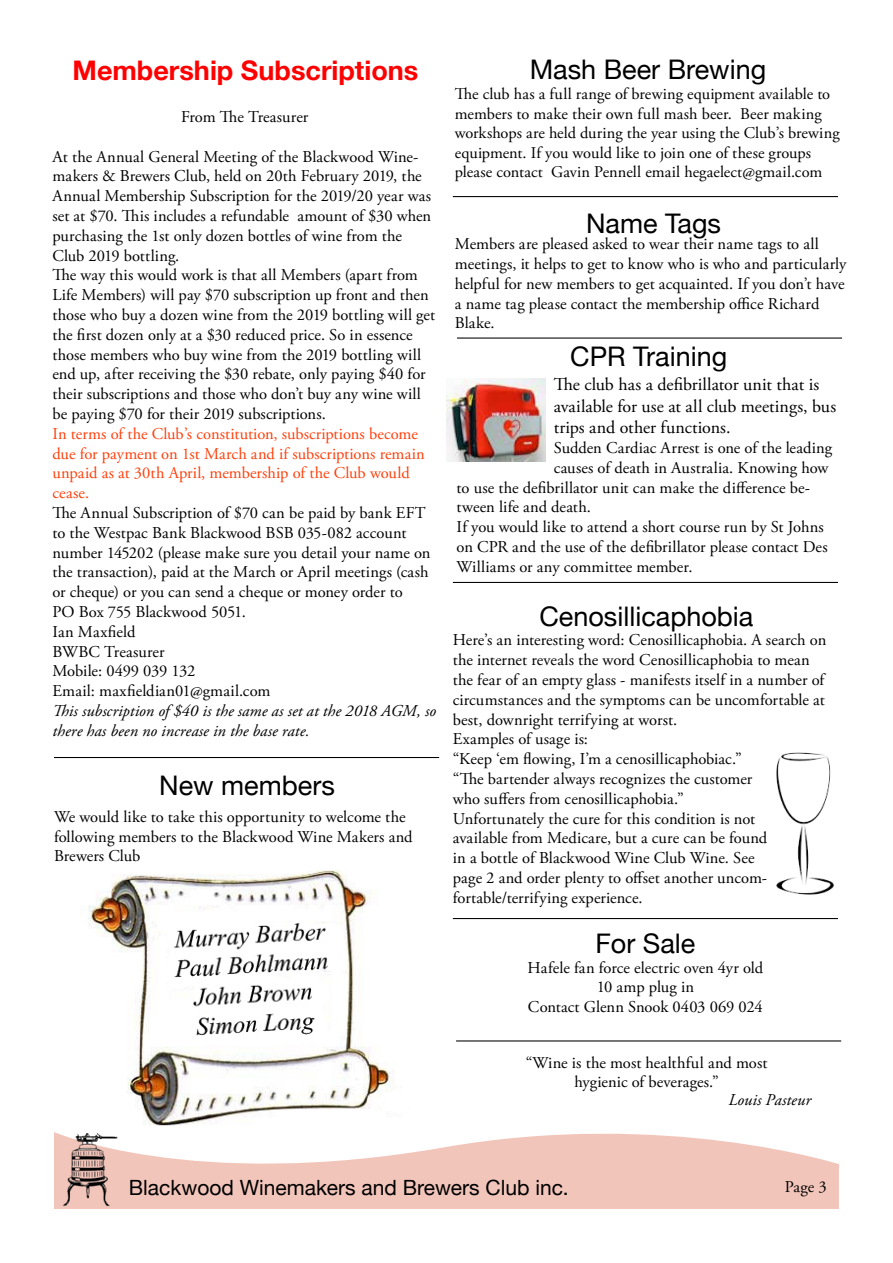
<style>
.page{position:relative;width:893px;height:1263px;background:#fff}
.page>*{position:absolute;margin:0;border:0;box-sizing:border-box;transform-origin:0 0}
.t1{font:27px "Helvetica Neue";color:#000}
.t2{font:700 27px "Helvetica Neue";color:#f00}
.t3{font:21px "Helvetica Neue";color:#000}
.t4{font:18px/21.6px "Adobe Garamond Pro";color:#000}
.t5{font:16.5px/19.8px "Adobe Garamond Pro";letter-spacing:.005em;color:#000}
.t6{font:16.5px/19.8px "Adobe Garamond Pro";color:#ff3f0b}
.t7{font:italic 16.5px/19.8px "Adobe Garamond Pro";letter-spacing:.005em;color:#000}
.t8{font:16.35px/19.6px "Adobe Garamond Pro";letter-spacing:.005em;color:#000}
</style>
<div class="page">
<svg style="left:126px;top:1133px;width:713px;height:76px;fill:#f2c5ba"></svg>
<img style="left:54px;top:1132px;width:72px;height:77px">
<hr style="left:54px;top:757px;width:385px;height:1px;background:#000">
<hr style="left:453px;top:196px;width:385px;height:1px;background:#000">
<img style="left:447px;top:378px;width:98px;height:83px">
<img style="left:88px;top:870px;width:307px;height:256px">
<hr style="left:457px;top:337px;width:385px;height:2px;background:#000">
<hr style="left:453px;top:582px;width:385px;height:1px;background:#000">
<img style="left:776px;top:752px;width:58px;height:143px">
<hr style="left:453px;top:918px;width:385px;height:1px;background:#000">
<hr style="left:456px;top:1040px;width:385px;height:1px;background:#000">
<h1 class="t2" style="left:73px;top:50px;width:347px">Membership Subscriptions</h1>
<p class="t5" style="left:181px;top:107px;width:129px">From The Treasurer</p>
<p class="t5" style="left:52px;top:147px;width:384px">At the Annual General Meeting of the Blackwood Wine&shy;makers &amp; Brewers Club, held on 20th February 2019, the Annual Membership Subscription for the 2019/20 year was set at $70. This includes a refundable amount of $30 when purchasing the 1st only dozen bottles of wine from the Club 2019 bottling.<br>The way this would work is that all Members (apart from Life Members) will pay $70 subscription up front and then those who buy a dozen wine from the 2019 bottling will get the first dozen only at a $30 reduced price. So in essence those members who buy wine from the 2019 bottling will end up, after receiving the $30 rebate, only paying $40 for their subscriptions and those who don’t buy any wine will be paying $70 for their 2019 subscriptions.</p>
<p class="t6" style="left:52px;top:424px;width:374px">In terms of the Club’s constitution, subscriptions become due for payment on 1st March and if subscriptions remain unpaid as at 30th April, membership of the Club would cease.</p>
<p class="t5" style="left:52px;top:503px;width:380px">The Annual Subscription of $70 can be paid by bank EFT to the Westpac Bank Blackwood BSB 035-082 account number 145202 (please make sure you detail your name on the transaction), paid at the March or April meetings (cash or cheque) or you can send a cheque or money order to<br>PO Box 755 Blackwood 5051.<br>Ian Maxfield<br>BWBC Treasurer<br>Mobile: 0499 039 132<br>Email: maxfieldian01@gmail.com</p>
<p class="t7" style="left:52px;top:701px;width:385px">This subscription of $40 is the same as set at the 2018 AGM, so there has been no increase in the base rate.</p>
<h1 class="t1" style="left:159px;top:766px;width:177px">New members</h1>
<p class="t5" style="left:54px;top:807px;width:360px">We would like to take this opportunity to welcome the following members to the Blackwood Wine Makers and<br>Brewers Club</p>
<h1 class="t1" style="left:530px;top:50px;width:238px">Mash Beer Brewing</h1>
<p class="t8" style="left:455px;top:85px;width:386px">The club has a full range of brewing equipment available to members to make their own full mash beer. Beer making workshops are held during the year using the Club’s brewing equipment. If you would like to join one of these groups please contact Gavin Pennell email hegaelect@gmail.com</p>
<h1 class="t1" style="left:586px;top:203px;width:137px">Name Tags</h1>
<p class="t5" style="left:455px;top:235px;width:393px">Members are pleased asked to wear their name tags to all meetings, it helps to get to know who is who and particularly helpful for new members to get acquainted. If you don’t have a name tag please contact the membership office Richard Blake.</p>
<h1 class="t1" style="left:570px;top:337px;width:159px">CPR Training</h1>
<p class="t4" style="left:554px;top:374px;width:284px">The club has a defibrillator unit that is available for use at all club meetings, bus trips and other functions.</p>
<p class="t5" style="left:554px;top:438px;width:280px">Sudden Cardiac Arrest is one of the leading</p>
<p class="t5" style="left:554px;top:458px;width:276px">causes of death in Australia. Knowing how</p>
<p class="t5" style="left:457px;top:478px;width:355px">to use the defibrillator unit can make the difference be-</p>
<p class="t5" style="left:457px;top:498px;width:136px">tween life and death.</p>
<p class="t5" style="left:457px;top:518px;width:369px">If you would like to attend a short course run by St Johns</p>
<p class="t5" style="left:457px;top:537px;width:373px">on CPR and the use of the defibrillator please contact Des</p>
<p class="t5" style="left:457px;top:557px;width:237px">Williams or any committee member.</p>
<h1 class="t1" style="left:539px;top:596px;width:216px">Cenosillicaphobia</h1>
<p class="t5" style="left:453px;top:631px;width:375px">Here’s an interesting word: Cenosillicaphobia. A search on the internet reveals the word Cenosillicaphobia to mean the fear of an empty glass - manifests itself in a number of circumstances and the symptoms can be uncomfortable at best, downright terrifying at worst.<br>Examples of usage is:<br>“Keep ‘em flowing, I’m a cenosillicaphobiac.”<br>“The bartender always recognizes the customer<br>who suffers from cenosillicaphobia.”<br>Unfortunately the cure for this condition is not<br>available from Medicare, but a cure can be found<br>in a bottle of Blackwood Wine Club Wine. See<br>page 2 and order plenty to offset another uncom&shy;fortable/terrifying experience.</p>
<h1 class="t1" style="left:595px;top:924px;width:101px">For Sale</h1>
<p class="t5" style="left:528px;top:958px;width:237px;text-align:center">Hafele fan force electric oven 4yr old<br>10 amp plug in<br>Contact Glenn Snook 0403 069 024</p>
<p class="t5" style="left:526px;top:1053px;width:243px;text-align:center">“Wine is the most healthful and most hygienic of beverages.”</p>
<p class="t7" style="left:728px;top:1090px;width:84px">Louis Pasteur</p>
<p class="t3" style="left:129px;top:1172px;width:441px">Blackwood Winemakers and Brewers Club inc.</p>
<p class="t5" style="left:785px;top:1178px;width:43px">Page 3</p>
</div>
